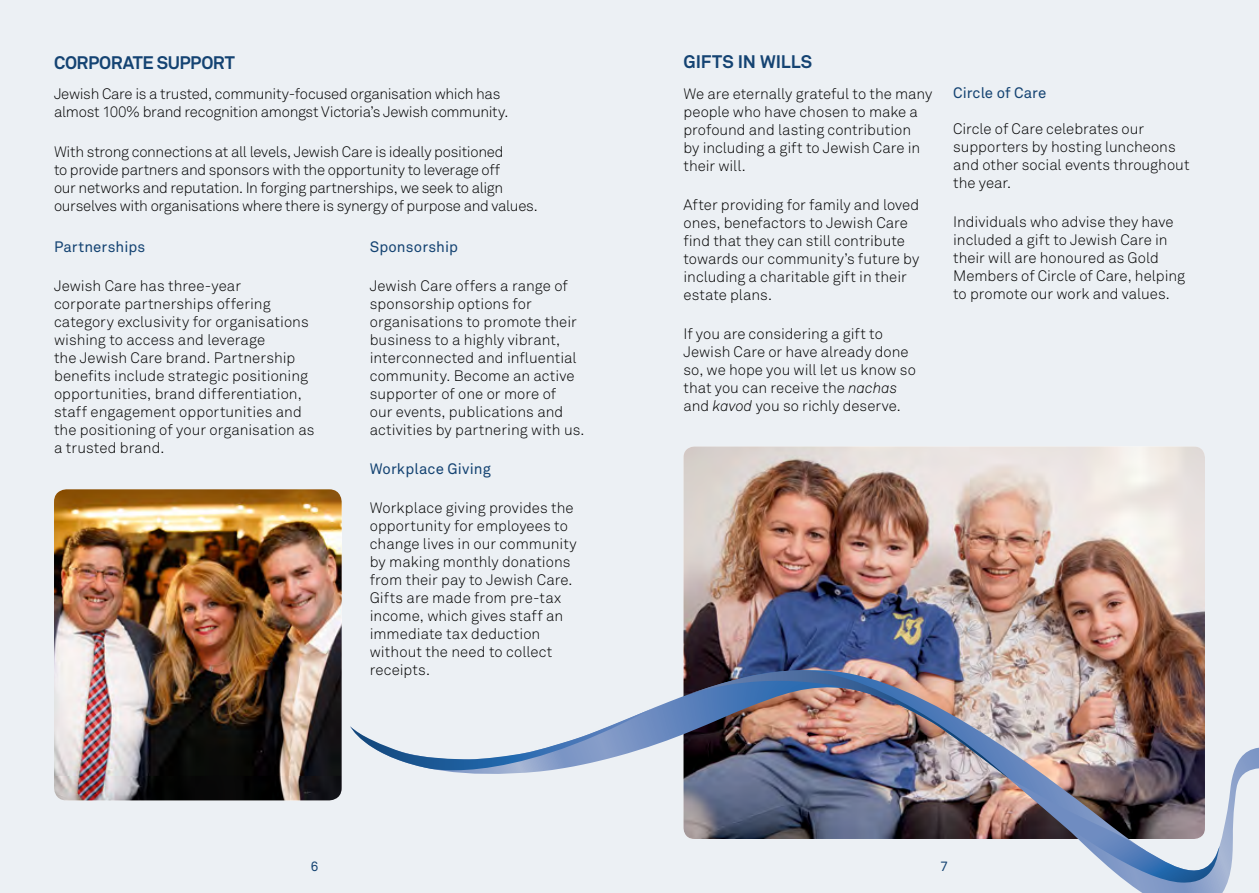
<style>
.page{position:relative;width:1259px;height:893px;background:#ecf0f4}
.page>*{position:absolute;margin:0;border:0;box-sizing:border-box;transform-origin:0 0}
.sub_head{font:700 18px "Akkurat";letter-spacing:-.015em;color:#144372}
.body_text{font:300 15px/18px "Akkurat";color:#000}
.body_text-2{font:300 15px/18px "Akkurat";letter-spacing:-.02em;color:#000}
.body_text-3{font:15px "Akkurat";letter-spacing:.005em;color:#144372}
.t1{font:13.5px "Akkurat Std";color:#144372}
.s1{font-style:italic}
</style>
<div class="page">
<img style="left:683px;top:446px;width:522px;height:224px">
<svg style="left:651px;top:699px;width:608px;height:194px"></svg>
<img style="left:676px;top:670px;width:543px;height:219px">
<svg style="left:350px;top:709px;width:301px;height:65px"></svg>
<img style="left:54px;top:489px;width:288px;height:311px">
<p class="sub_head" style="left:54px;top:51px;width:182px">CORPORATE SUPPORT</p>
<p class="body_text-2" style="left:54px;top:85px;width:456px">Jewish Care is a trusted, community-focused organisation which has almost 100% brand recognition amongst Victoria’s Jewish community.</p>
<p class="body_text-2" style="left:54px;top:142px;width:485px">With strong connections at all levels, Jewish Care is ideally positioned<br>to provide partners and sponsors with the opportunity to leverage off<br>our networks and reputation. In forging partnerships, we seek to align ourselves with organisations where there is synergy of purpose and values.</p>
<p class="body_text-3" style="left:54px;top:237px;width:93px">Partnerships</p>
<p class="body_text" style="left:54px;top:276px;width:262px">Jewish Care has three-year<br>corporate partnerships offering category exclusivity for organisations wishing to access and leverage<br>the Jewish Care brand. Partnership benefits include strategic positioning opportunities, brand differentiation, staff engagement opportunities and the positioning of your organisation as a trusted brand.</p>
<p class="body_text-3" style="left:370px;top:237px;width:90px">Sponsorship</p>
<p class="body_text" style="left:370px;top:276px;width:216px">Jewish Care offers a range of sponsorship options for organisations to promote their business to a highly vibrant, interconnected and influential community. Become an active supporter of one or more of<br>our events, publications and activities by partnering with us.</p>
<p class="body_text-3" style="left:370px;top:459px;width:123px">Workplace Giving</p>
<p class="body_text" style="left:370px;top:499px;width:208px">Workplace giving provides the opportunity for employees to change lives in our community by making monthly donations from their pay to Jewish Care.<br>Gifts are made from pre-tax income, which gives staff an immediate tax deduction without the need to collect receipts.</p>
<p class="sub_head" style="left:683px;top:50px;width:130px">GIFTS IN WILLS</p>
<p class="body_text" style="left:683px;top:84px;width:250px">We are eternally grateful to the many people who have chosen to make a profound and lasting contribution<br>by including a gift to Jewish Care in their will.</p>
<p class="body_text" style="left:683px;top:195px;width:237px">After providing for family and loved ones, benefactors to Jewish Care find that they can still contribute towards our community’s future by including a charitable gift in their estate plans.</p>
<p class="body_text" style="left:683px;top:325px;width:234px">If you are considering a gift to<br>Jewish Care or have already done so, we hope you will let us know so that you can receive the <span class="s1">nachas </span>and <span class="s1">kavod</span> you so richly deserve.</p>
<p class="body_text-3" style="left:953px;top:83px;width:95px">Circle of Care</p>
<p class="body_text" style="left:953px;top:119px;width:238px">Circle of Care celebrates our supporters by hosting luncheons and other social events throughout the year.</p>
<p class="body_text" style="left:953px;top:212px;width:233px">Individuals who advise they have included a gift to Jewish Care in their will are honoured as Gold<br>Members of Circle of Care, helping to promote our work and values.</p>
<p class="t1" style="left:311px;top:858px;width:9px">6</p>
<p class="t1" style="left:940px;top:858px;width:9px">7</p>
</div>
